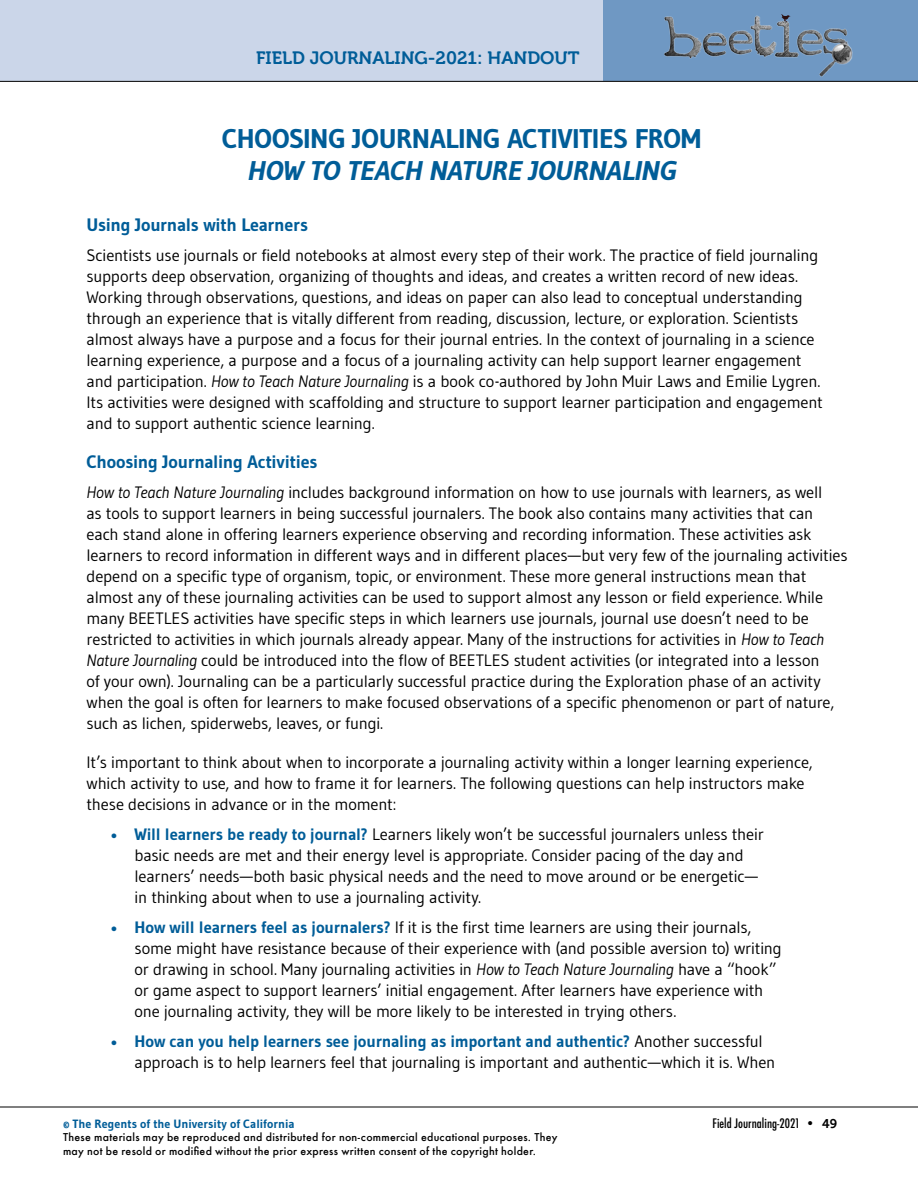
<style>
.page{position:relative;width:918px;height:1188px;background:#fff}
.page>*{position:absolute;margin:0;border:0;box-sizing:border-box;transform-origin:0 0}
.t1{font:700 27px "Gudea";letter-spacing:-.01em;color:#005d98}
.t2{font:italic 700 27px "Gudea";color:#005d98}
.t3{font:700 18px "Gudea";letter-spacing:-.015em;color:#005d98}
.t4{font:18px "Museo 700";color:#005d98}
.t5{font:16.5px/21px "Gudea";letter-spacing:-.01em;color:#000}
.t6{font:500 condensed 12.75px "Futura";color:#000}
.t7{font:700 12px "Gudea";color:#005d98}
.t8{font:500 10.5px/13.5px "Futura";letter-spacing:.025em;color:#000}
.s1{font-style:italic}
.s2{font-weight:700;font-size:15.75px;color:#005d98}
.s3{font-weight:700;color:#005d98}
.s4{font-family:"Museo 700";font-weight:400;font-stretch:normal}
</style>
<div class="page">
<div style="left:603px;top:0;width:315px;height:81px;background:#6f98c3"></div>
<div style="left:0;top:0;width:602px;height:81px;background:#cbd6e9"></div>
<img style="left:664px;top:15px;width:189px;height:62px">
<svg style="left:781px;top:14px;width:9px;height:8px"></svg>
<hr style="left:0;top:1107px;width:918px;height:1px;background:#000">
<hr style="left:0;top:81px;width:918px;height:1px;background:#000">
<p class="t4" style="left:256px;top:47px;width:325px">FIELD JOURNALING-2021: HANDOUT</p>
<h1 class="t1" style="left:222px;top:121px;width:481px">CHOOSING JOURNALING ACTIVITIES FROM</h1>
<h1 class="t2" style="left:247px;top:154px;width:437px">HOW TO TEACH NATURE JOURNALING</h1>
<p class="t3" style="left:87px;top:214px;width:223px">Using Journals with Learners</p>
<p class="t5" style="left:87px;top:245px;width:738px">Scientists use journals or field notebooks at almost every step of their work. The practice of field journaling supports deep observation, organizing of thoughts and ideas, and creates a written record of new ideas.<br>Working through observations, questions, and ideas on paper can also lead to conceptual understanding through an experience that is vitally different from reading, discussion, lecture, or exploration. Scientists almost always have a purpose and a focus for their journal entries. In the context of journaling in a science learning experience, a purpose and a focus of a journaling activity can help support learner engagement and participation. <span class="s1">How to Teach Nature Journaling</span> is a book co-authored by John Muir Laws and Emilie Lygren.<br>Its activities were designed with scaffolding and structure to support learner participation and engagement and to support authentic science learning.</p>
<p class="t3" style="left:87px;top:451px;width:232px">Choosing Journaling Activities</p>
<p class="t5" style="left:87px;top:482px;width:762px"><span class="s1">How to Teach Nature Journaling</span> includes background information on how to use journals with learners, as well<br>as tools to support learners in being successful journalers. The book also contains many activities that can each stand alone in offering learners experience observing and recording information. These activities ask learners to record information in different ways and in different places—but very few of the journaling activities depend on a specific type of organism, topic, or environment. These more general instructions mean that almost any of these journaling activities can be used to support almost any lesson or field experience. While many BEETLES activities have specific steps in which learners use journals, journal use doesn’t need to be restricted to activities in which journals already appear. Many of the instructions for activities in <span class="s1">How to Teach Nature Journaling</span> could be introduced into the flow of BEETLES student activities (or integrated into a lesson<br>of your own). Journaling can be a particularly successful practice during the Exploration phase of an activity when the goal is often for learners to make focused observations of a specific phenomenon or part of nature, such as lichen, spiderwebs, leaves, or fungi.</p>
<p class="t5" style="left:87px;top:752px;width:728px">It’s important to think about when to incorporate a journaling activity within a longer learning experience, which activity to use, and how to frame it for learners. The following questions can help instructors make these decisions in advance or in the moment:</p>
<p class="t5" style="left:135px;top:824px;width:631px;text-indent:-24px"><span class="s2">•</span> <span class="s3">Will learners be ready to journal?</span> Learners likely won’t be successful journalers unless their basic needs are met and their energy level is appropriate. Consider pacing of the day and learners’ needs—both basic physical needs and the need to move around or be energetic— in thinking about when to use a journaling activity.</p>
<p class="t5" style="left:135px;top:917px;width:649px;text-indent:-24px"><span class="s2">•</span> <span class="s3">How will learners feel as journalers?</span> If it is the first time learners are using their journals, some might have resistance because of their experience with (and possible aversion to) writing or drawing in school. Many journaling activities in <span class="s1">How to Teach Nature Journaling</span> have a “hook” or game aspect to support learners’ initial engagement. After learners have experience with one journaling activity, they will be more likely to be interested in trying others.</p>
<p class="t5" style="left:135px;top:1031px;width:642px;text-indent:-24px"><span class="s2">•</span> <span class="s3">How can you help learners see journaling as important and authentic?</span> Another successful approach is to help learners feel that journaling is important and authentic—which it is. When</p>
<p class="t7" style="left:63px;top:1116px;width:233px">© The Regents of the University of California</p>
<p class="t6" style="left:712px;top:1116px;width:126px">Field Journaling-2021 • <span class="s4">49</span></p>
<p class="t8" style="left:63px;top:1130px;width:496px">These materials may be reproduced and distributed for non-commercial educational purposes. They may not be resold or modified without the prior express written consent of the copyright holder.</p>
</div>
